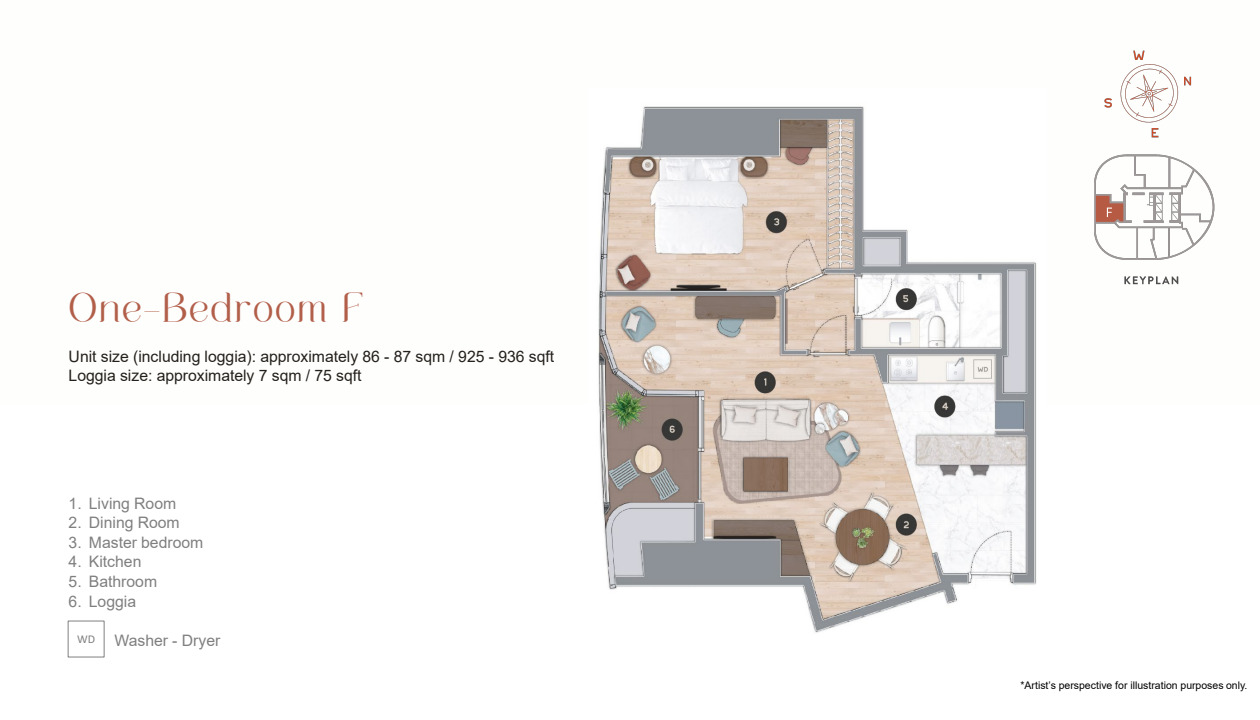
<style>
.page{position:relative;width:1260px;height:720px;background:#fff}
.page>*{position:absolute;margin:0;border:0;box-sizing:border-box;transform-origin:0 0}
.t1{font:36px "Fugi";letter-spacing:.03em;color:#b25f4a}
.t2{font:15.8px "Arial";color:#24201b}
.t3{font:15.8px "Arial";color:#7f7f7f}
.t4{font:12px "Calibri";color:#7f7f7f}
.t5{font:10.5px "Arial";color:#000}
</style>
<div class="page">
<div style="left:68px;top:621px;width:37px;height:37px;border:1px solid #7f7f7f"></div>
<img style="left:1104px;top:50px;width:88px;height:85px">
<img style="left:598px;top:106px;width:439px;height:527px">
<img style="left:1094px;top:135px;width:121px;height:150px">
<p class="t1" style="left:69px;top:284px;width:297px">One-Bedroom F</p>
<p class="t2" style="left:69px;top:345px;width:487px">Unit size (including loggia): approximately 86 - 87 sqm / 925 - 936 sqft</p>
<p class="t2" style="left:69px;top:365px;width:295px">Loggia size: approximately 7 sqm / 75 sqft</p>
<p class="t3" style="left:69px;top:492px;width:109px">1. Living Room</p>
<p class="t3" style="left:69px;top:512px;width:113px">2. Dining Room</p>
<p class="t3" style="left:69px;top:531px;width:136px">3. Master bedroom</p>
<p class="t3" style="left:69px;top:551px;width:74px">4. Kitchen</p>
<p class="t3" style="left:69px;top:571px;width:90px">5. Bathroom</p>
<p class="t3" style="left:69px;top:590px;width:69px">6. Loggia</p>
<p class="t4" style="left:77px;top:631px;width:20px">WD</p>
<p class="t3" style="left:114px;top:630px;width:108px">Washer - Dryer</p>
<p class="t5" style="left:1020px;top:678px;width:228px">*Artist’s perspective for illustration purposes only.</p>
</div>
